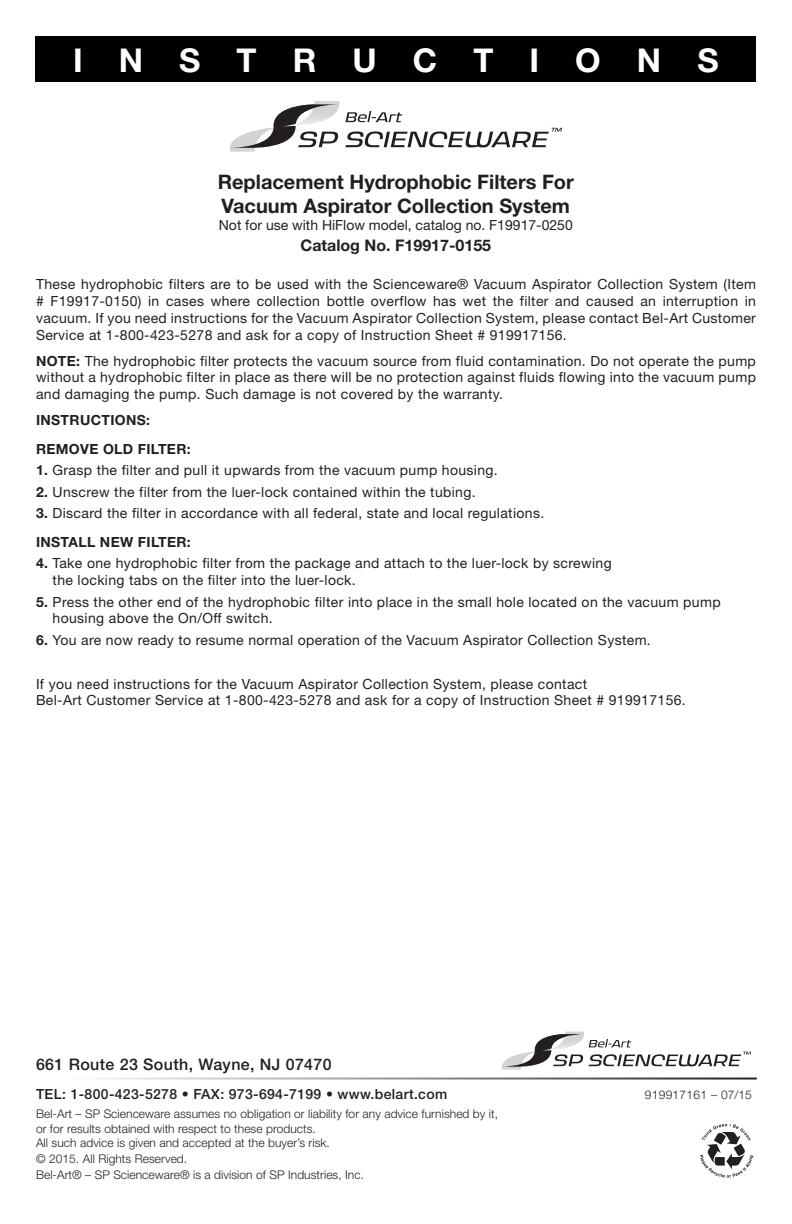
<style>
.page{position:relative;width:792px;height:1224px;background:#fff}
.page>*{position:absolute;margin:0;border:0;box-sizing:border-box;transform-origin:0 0}
.t1{font:700 32.8px "Helvetica Neue";letter-spacing:1.1em;color:#fff}
.t2{font:700 20px "Helvetica Neue";color:#231f20}
.t3{font:500 16px "Helvetica Neue";letter-spacing:.025em;color:#231f20}
.t4{font:700 16px "Helvetica Neue";color:#231f20}
.t5{font:14px/16.8px "Helvetica Neue";letter-spacing:.025em;color:#231f20}
.t6{font:500 14px "Helvetica Neue";letter-spacing:.025em;color:#231f20}
.t7{font:14px "Helvetica Neue";color:#231f20}
.t8{font:700 14px "Helvetica Neue";letter-spacing:.025em;color:#231f20}
.t9{font:300 12px/14.4px "Helvetica Neue";letter-spacing:.005em;color:#231f20}
.t10{font:300 12px "Helvetica Neue";letter-spacing:.025em;color:#231f20}
.s1{font-weight:700}
</style>
<div class="page">
<div style="left:36px;top:37px;width:720px;height:45px;background:#000"></div>
<svg style="left:230px;top:101px;width:332px;height:51px"></svg>
<svg style="left:502px;top:1032px;width:249px;height:37px"></svg>
<hr style="left:36px;top:1078px;width:721px;height:2px;background:#231f20">
<svg style="left:700px;top:1124px;width:53px;height:54px"></svg>
<p class="t1" style="left:73px;top:40px;width:647px">INSTRUCTIONS</p>
<p class="t2" style="left:218px;top:170px;width:358px">Replacement Hydrophobic Filters For</p>
<p class="t2" style="left:222px;top:194px;width:350px">Vacuum Aspirator Collection System</p>
<p class="t7" style="left:219px;top:217px;width:355px">Not for use with HiFlow model, catalog no. F19917-0250</p>
<p class="t4" style="left:301px;top:235px;width:192px">Catalog No. F19917-0155</p>
<p class="t5" style="left:36px;top:276px;width:722px;text-align:justify">These hydrophobic filters are to be used with the Scienceware® Vacuum Aspirator Collection System (Item # F19917-0150) in cases where collection bottle overflow has wet the filter and caused an interruption in vacuum. If you need instructions for the Vacuum Aspirator Collection System, please contact Bel-Art Customer Service at 1-800-423-5278 and ask for a copy of Instruction Sheet # 919917156.</p>
<p class="t5" style="left:36px;top:352px;width:721px;text-align:justify"><span class="s1">NOTE:</span> The hydrophobic filter protects the vacuum source from fluid contamination. Do not operate the pump without a hydrophobic filter in place as there will be no protection against fluids flowing into the vacuum pump and damaging the pump. Such damage is not covered by the warranty.</p>
<p class="t8" style="left:36px;top:411px;width:116px">INSTRUCTIONS:</p>
<p class="t8" style="left:36px;top:440px;width:156px">REMOVE OLD FILTER:</p>
<p class="t5" style="left:36px;top:462px;width:463px"><span class="s1">1.</span> Grasp the filter and pull it upwards from the vacuum pump housing.</p>
<p class="t5" style="left:36px;top:483px;width:441px"><span class="s1">2.</span> Unscrew the filter from the luer-lock contained within the tubing.</p>
<p class="t5" style="left:36px;top:505px;width:510px"><span class="s1">3.</span> Discard the filter in accordance with all federal, state and local regulations.</p>
<p class="t8" style="left:36px;top:533px;width:156px">INSTALL NEW FILTER:</p>
<p class="t5" style="left:53px;top:555px;width:561px;text-indent:-17px"><span class="s1">4.</span> Take one hydrophobic filter from the package and attach to the luer-lock by screwing the locking tabs on the filter into the luer-lock.</p>
<p class="t5" style="left:53px;top:593px;width:670px;text-indent:-17px"><span class="s1">5.</span> Press the other end of the hydrophobic filter into place in the small hole located on the vacuum pump housing above the On/Off switch.</p>
<p class="t5" style="left:36px;top:631px;width:616px"><span class="s1">6.</span> You are now ready to resume normal operation of the Vacuum Aspirator Collection System.</p>
<p class="t5" style="left:36px;top:675px;width:651px">If you need instructions for the Vacuum Aspirator Collection System, please contact<br>Bel-Art Customer Service at 1-800-423-5278 and ask for a copy of Instruction Sheet # 919917156.</p>
<p class="t3" style="left:36px;top:1055px;width:297px">661 Route 23 South, Wayne, NJ 07470</p>
<p class="t6" style="left:36px;top:1085px;width:413px">TEL: 1-800-423-5278 • FAX: 973-694-7199 • www.belart.com</p>
<p class="t10" style="left:645px;top:1087px;width:109px">919917161 – 07/15</p>
<p class="t9" style="left:36px;top:1107px;width:464px">Bel-Art – SP Scienceware assumes no obligation or liability for any advice furnished by it, or for results obtained with respect to these products.<br>All such advice is given and accepted at the buyer’s risk.</p>
<p class="t9" style="left:36px;top:1151px;width:153px">© 2015. All Rights Reserved.</p>
<p class="t9" style="left:36px;top:1167px;width:330px">Bel-Art® – SP Scienceware® is a division of SP Industries, Inc.</p>
</div>
